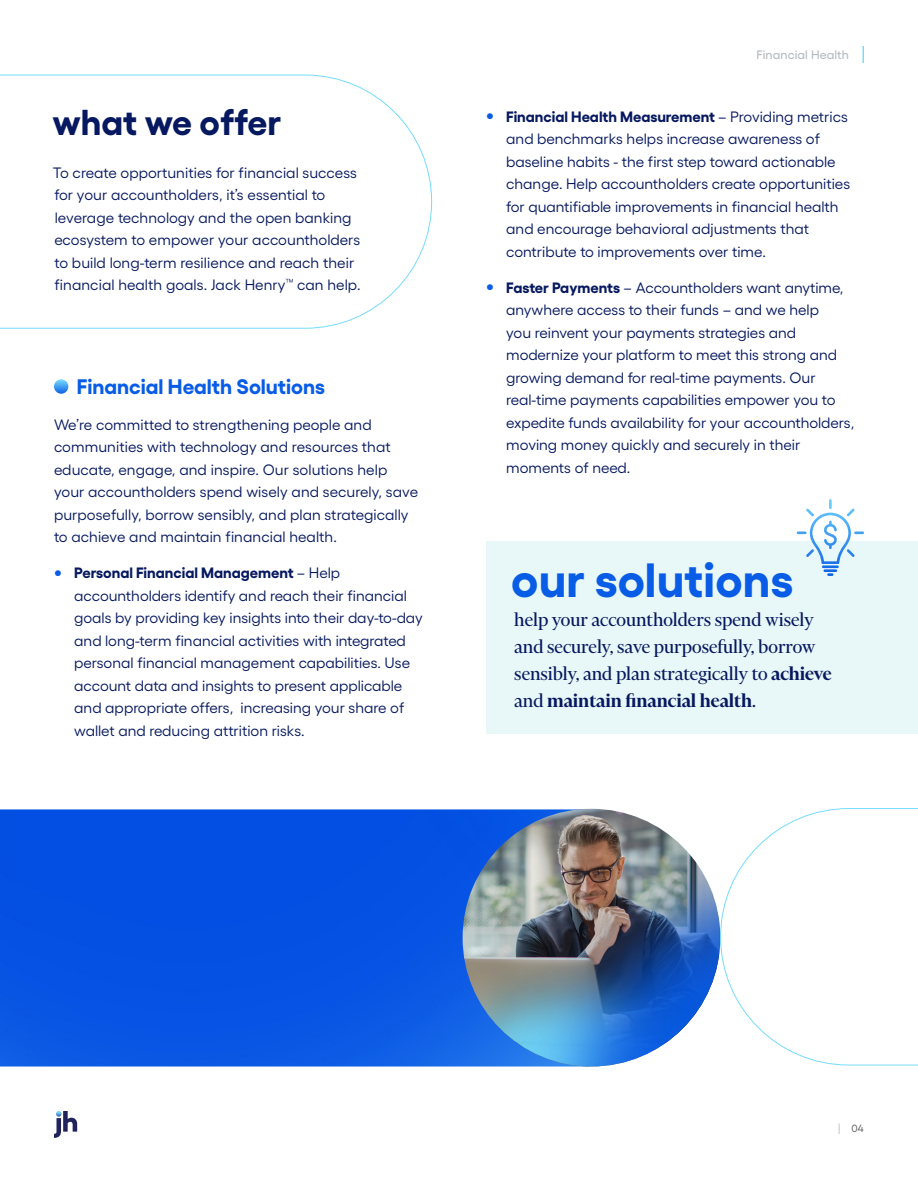
<style>
.page{position:relative;width:918px;height:1188px;background:#fff}
.page>*{position:absolute;margin:0;border:0;box-sizing:border-box;transform-origin:0 0}
.t1{font:700 48px "Gellix";letter-spacing:.005em;color:#085ce5}
.t2{font:700 36px "Gellix";color:#06185f}
.t3{font:21px/27px "Financier Display";color:#06185f}
.t4{font:700 21px "Gellix";color:#085ce5}
.t5{font:15px/22.5px "Gellix";color:#06185f}
.t6{font:500 12.3px "Gellix";letter-spacing:.01em;color:#b6bbc0}
.t7{font:10.5px "Gellix";color:#575a5d}
.s1{font-weight:800;font-size:19.5px;color:#085ce5}
.s2{font-weight:700}
.s3{font-weight:600}
.s4{color:#b6bbc0}
</style>
<div class="page">
<svg style="left:862px;top:46px;width:2px;height:17px"></svg>
<svg style="left:54px;top:1111px;width:23px;height:27px"></svg>
<svg style="left:54px;top:379px;width:14px;height:15px"></svg>
<svg style="left:0;top:74px;width:432px;height:255px"></svg>
<div style="left:486px;top:541px;width:432px;height:192px;background:#e8f7f7"></div>
<svg style="left:797px;top:499px;width:67px;height:77px"></svg>
<img style="left:0;top:809px;width:580px;height:258px">
<img style="left:463px;top:809px;width:257px;height:258px;border-radius:129px">
<svg style="left:720px;top:808px;width:198px;height:258px"></svg>
<h2 class="t2" style="left:52px;top:93px;width:230px">what we offer</h2>
<p class="t5" style="left:53px;top:160px;width:310px">To create opportunities for financial success for your accountholders, it’s essential to leverage technology and the open banking ecosystem to empower your accountholders to build long-term resilience and reach their financial health goals. Jack Henry<sup>™</sup> can help.</p>
<h3 class="t4" style="left:77px;top:369px;width:250px">Financial Health Solutions</h3>
<p class="t5" style="left:54px;top:412px;width:366px">We’re committed to strengthening people and communities with technology and resources that educate, engage, and inspire. Our solutions help your accountholders spend wisely and securely, save purposefully, borrow sensibly, and plan strategically to achieve and maintain financial health.</p>
<p class="t5" style="left:74px;top:560px;width:350px;text-indent:-20px"><span class="s1">•</span> <span class="s2">Personal Financial Management</span> – Help accountholders identify and reach their financial goals by providing key insights into their day-to-day and long-term financial activities with integrated personal financial management capabilities. Use account data and insights to present applicable and appropriate offers, increasing your share of wallet and reducing attrition risks.</p>
<p class="t6" style="left:757px;top:45px;width:94px">Financial Health</p>
<p class="t5" style="left:506px;top:104px;width:345px;text-indent:-20px"><span class="s1">•</span> <span class="s2">Financial Health Measurement</span> – Providing metrics and benchmarks helps increase awareness of baseline habits - the first step toward actionable change. Help accountholders create opportunities for quantifiable improvements in financial health and encourage behavioral adjustments that contribute to improvements over time.</p>
<p class="t5" style="left:506px;top:275px;width:350px;text-indent:-20px"><span class="s1">•</span> <span class="s2">Faster Payments</span> – Accountholders want anytime, anywhere access to their funds – and we help<br>you reinvent your payments strategies and modernize your platform to meet this strong and growing demand for real-time payments. Our real-time payments capabilities empower you to expedite funds availability for your accountholders, moving money quickly and securely in their moments of need.</p>
<h1 class="t1" style="left:511px;top:541px;width:283px">our solutions</h1>
<h3 class="t3" style="left:514px;top:606px;width:319px">help your accountholders spend wisely and securely, save purposefully, borrow sensibly, and plan strategically to <span class="s3">achieve </span>and <span class="s3">maintain financial health</span>.</h3>
<p class="t7" style="left:838px;top:1120px;width:27px"><span class="s4">|</span> 04</p>
</div>
